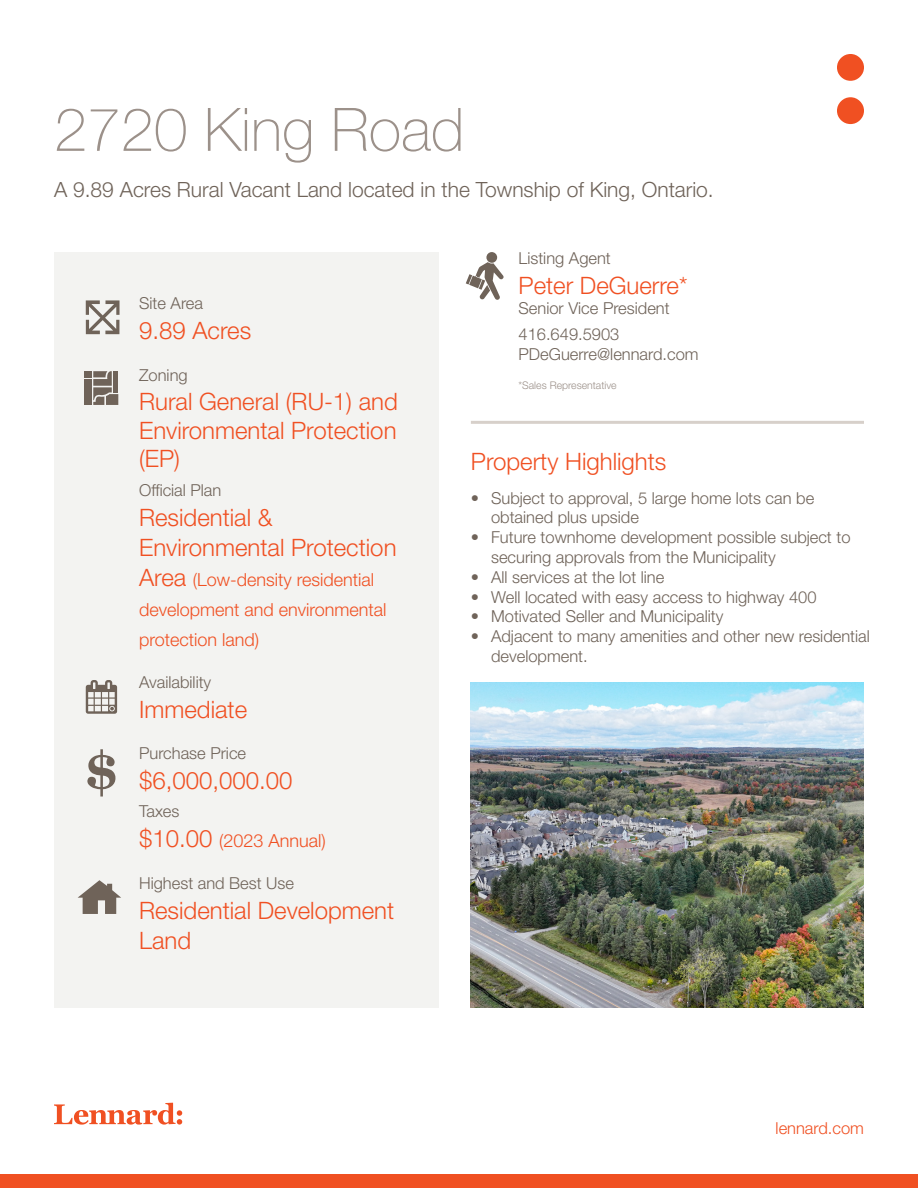
<style>
.page{position:relative;width:918px;height:1188px;background:#fff}
.page>*{position:absolute;margin:0;border:0;box-sizing:border-box;transform-origin:0 0}
.Heading_2{font:100 60px "Helvetica Neue LT Std";color:#9c918a}
.Heading_3{font:300 24px/28.8px "Helvetica Neue LT Std";color:#f05022}
.Lead{font:300 21px "Helvetica Neue LT Std";color:#6f6359}
.Heading_3-2{font:300 18px/30px "Helvetica Neue LT Std";color:#f05022}
.Small_Text{font:300 16.5px/19.8px "Helvetica Neue LT Std";color:#6f6359}
.t1{font:300 16.5px "Helvetica Neue LT Std";color:#f05022}
.Notes___Disclaimer{font:300 10.5px "Helvetica Neue LT Std";color:#9c918a}
.s1{font-size:24px}
</style>
<div class="page">
<div style="left:0;top:1174px;width:918px;height:14px;background:#f05022"></div>
<svg style="left:837px;top:54px;width:27px;height:70px"></svg>
<svg style="left:54px;top:1103px;width:128px;height:22px"></svg>
<div style="left:54px;top:252px;width:384px;height:756px;background:#f3f3f1"></div>
<svg style="left:87px;top:749px;width:28px;height:48px"></svg>
<svg style="left:466px;top:252px;width:38px;height:48px"></svg>
<hr style="left:471px;top:421px;width:393px;height:3px;background:#d7d0ca">
<svg style="left:86px;top:680px;width:31px;height:34px"></svg>
<svg style="left:85px;top:371px;width:33px;height:34px"></svg>
<svg style="left:86px;top:300px;width:34px;height:34px"></svg>
<img style="left:471px;top:683px;width:393px;height:325px">
<svg style="left:78px;top:880px;width:43px;height:34px"></svg>
<p class="Heading_2" style="left:54px;top:95px;width:412px">2720 King Road</p>
<p class="Lead" style="left:54px;top:177px;width:661px">A 9.89 Acres Rural Vacant Land located in the Township of King, Ontario.</p>
<p class="Small_Text" style="left:139px;top:293px;width:65px">Site Area</p>
<p class="Heading_3" style="left:139px;top:315px;width:114px">9.89 Acres</p>
<p class="Small_Text" style="left:139px;top:365px;width:50px">Zoning</p>
<p class="Heading_3" style="left:139px;top:386px;width:260px;text-align:justify">Rural General (RU-1) and Environmental Protection (EP)</p>
<p class="Small_Text" style="left:139px;top:480px;width:84px">Official Plan</p>
<p class="Heading_3" style="left:139px;top:502px;width:259px;line-height:30px">Residential &amp;<br>Environmental Protection</p>
<p class="Heading_3-2" style="left:139px;top:564px;width:249px"><span class="s1">Area</span> (Low-density residential development and environmental protection land)</p>
<p class="Small_Text" style="left:139px;top:672px;width:74px">Availability</p>
<p class="Heading_3" style="left:139px;top:695px;width:109px">Immediate</p>
<p class="Small_Text" style="left:139px;top:743px;width:109px">Purchase Price</p>
<p class="Heading_3" style="left:139px;top:766px;width:155px">$6,000,000.00</p>
<p class="Small_Text" style="left:139px;top:801px;width:42px">Taxes</p>
<p class="Heading_3-2" style="left:139px;top:825px;width:188px"><span class="s1">$10.00</span> (2023 Annual)</p>
<p class="Small_Text" style="left:139px;top:873px;width:156px">Highest and Best Use</p>
<p class="Heading_3" style="left:139px;top:895px;width:257px;line-height:30px">Residential Development<br>Land</p>
<p class="Small_Text" style="left:519px;top:248px;width:94px">Listing Agent</p>
<p class="Heading_3" style="left:519px;top:270px;width:170px">Peter DeGuerre*</p>
<p class="Small_Text" style="left:519px;top:298px;width:153px">Senior Vice President</p>
<p class="Small_Text" style="left:519px;top:324px;width:102px">416.649.5903</p>
<p class="Small_Text" style="left:519px;top:344px;width:182px">PDeGuerre@lennard.com</p>
<p class="Notes___Disclaimer" style="left:519px;top:379px;width:100px">*Sales Representative</p>
<p class="Heading_3" style="left:471px;top:447px;width:197px">Property Highlights</p>
<p class="Small_Text" style="left:491px;top:487px;width:325px;text-indent:-20px">• Subject to approval, 5 large home lots can be obtained plus upside</p>
<p class="Small_Text" style="left:491px;top:527px;width:361px;text-indent:-20px">• Future townhome development possible subject to securing approvals from the Municipality</p>
<p class="Small_Text" style="left:471px;top:567px;width:195px">• All services at the lot line</p>
<p class="Small_Text" style="left:471px;top:586px;width:347px">• Well located with easy access to highway 400</p>
<p class="Small_Text" style="left:471px;top:606px;width:254px">• Motivated Seller and Municipality</p>
<p class="Small_Text" style="left:491px;top:626px;width:380px;text-indent:-20px">• Adjacent to many amenities and other new residential development.</p>
<p class="t1" style="left:776px;top:1118px;width:90px">lennard.com</p>
</div>
